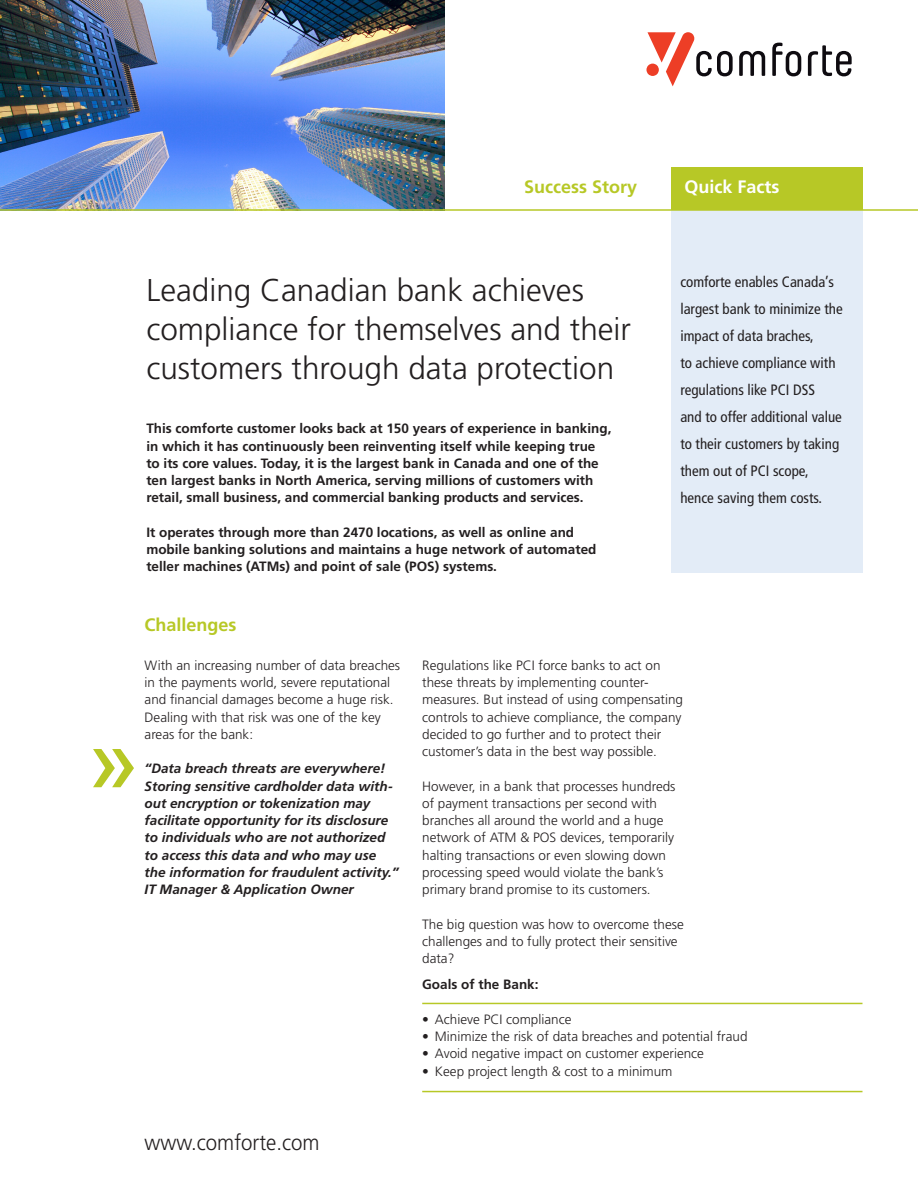
<style>
.page{position:relative;width:918px;height:1188px;background:#fff}
.page>*{position:absolute;margin:0;border:0;box-sizing:border-box;transform-origin:0 0}
.t1{font:94.65px "Frutiger LT Std";color:#b7c826}
.t2{font:300 31.5px/39px "Frutiger LT Std";color:#231f20}
.t3{font:300 22.05px "Frutiger LT Std";color:#231f20;scale:.93 1}
.t4{font:700 18px "Frutiger LT Std";color:#b7c826}
.t5{font:700 18px "Frutiger LT Std";color:#fff}
.t6{font:condensed 15px/27px "Frutiger LT Std";color:#231f20}
.t7{font:300 13.5px/17.2px "Frutiger LT Std";color:#231f20}
.t8{font:700 13.5px/17.2px "Frutiger LT Std";color:#231f20}
.t9{font:italic 700 13.5px/17.2px "Frutiger LT Std";color:#231f20}
</style>
<div class="page">
<img style="left:0;top:0;width:445px;height:209px">
<div style="left:671px;top:168px;width:191px;height:42px;background:#b7c826"></div>
<div style="left:671px;top:210px;width:191px;height:363px;background:#e3ecf7"></div>
<hr style="left:422px;top:1003px;width:440px;height:1px;background:#b7c826">
<hr style="left:422px;top:1091px;width:440px;height:1px;background:#b7c826">
<hr style="left:0;top:209px;width:918px;height:2px;background:#b7c826">
<svg style="left:808px;top:45px;width:44px;height:31px"></svg>
<svg style="left:772px;top:43px;width:29px;height:33px"></svg>
<svg style="left:739px;top:51px;width:26px;height:25px"></svg>
<svg style="left:646px;top:32px;width:87px;height:54px"></svg>
<h3 class="t4" style="left:524px;top:180px;width:115px">Success Story</h3>
<h3 class="t5" style="left:685px;top:180px;width:97px">Quick Facts</h3>
<h2 class="t2" style="left:146px;top:273px;width:486px">Leading Canadian bank achieves compliance for themselves and their customers through data protection</h2>
<p class="t8" style="left:146px;top:421px;width:467px">This comforte customer looks back at 150 years of experience in banking, in which it has continuously been reinventing itself while keeping true to its core values. Today, it is the largest bank in Canada and one of the ten largest banks in North America, serving millions of customers with retail, small business, and commercial banking products and services.</p>
<p class="t8" style="left:146px;top:525px;width:452px">It operates through more than 2470 locations, as well as online and mobile banking solutions and maintains a huge network of automated teller machines (ATMs) and point of sale (POS) systems.</p>
<p class="t6" style="left:680px;top:270px;width:164px">comforte enables Canada’s largest bank to minimize the impact of data braches,<br>to achieve compliance with regulations like PCI DSS<br>and to offer additional value to their customers by taking them out of PCI scope, hence saving them costs.</p>
<h1 class="t1" style="left:86px;top:723px;width:54px">»</h1>
<h3 class="t4" style="left:145px;top:618px;width:94px">Challenges</h3>
<p class="t7" style="left:145px;top:658px;width:257px">With an increasing number of data breaches in the payments world, severe reputational and financial damages become a huge risk.<br>Dealing with that risk was one of the key areas for the bank:</p>
<p class="t9" style="left:145px;top:761px;width:256px">“Data breach threats are everywhere!<br>Storing sensitive cardholder data with&shy;out encryption or tokenization may facilitate opportunity for its disclosure to individuals who are not authorized to access this data and who may use the information for fraudulent activity.” IT Manager &amp; Application Owner</p>
<p class="t7" style="left:422px;top:658px;width:262px">Regulations like PCI force banks to act on these threats by implementing counter&shy;measures. But instead of using compensating controls to achieve compliance, the company decided to go further and to protect their customer’s data in the best way possible.</p>
<p class="t7" style="left:422px;top:778px;width:255px">However, in a bank that processes hundreds of payment transactions per second with branches all around the world and a huge network of ATM &amp; POS devices, temporarily halting transactions or even slowing down processing speed would violate the bank’s primary brand promise to its customers.</p>
<p class="t7" style="left:422px;top:916px;width:263px">The big question was how to overcome these challenges and to fully protect their sensitive data?</p>
<p class="t8" style="left:422px;top:977px;width:118px">Goals of the Bank:</p>
<p class="t7" style="left:422px;top:1012px;width:151px">• Achieve PCI compliance</p>
<p class="t7" style="left:422px;top:1029px;width:327px">• Minimize the risk of data breaches and potential fraud</p>
<p class="t7" style="left:422px;top:1046px;width:283px">• Avoid negative impact on customer experience</p>
<p class="t7" style="left:422px;top:1063px;width:252px">• Keep project length &amp; cost to a minimum</p>
<h3 class="t3" style="left:145px;top:1134px;width:190px">www.comforte.com</h3>
</div>
